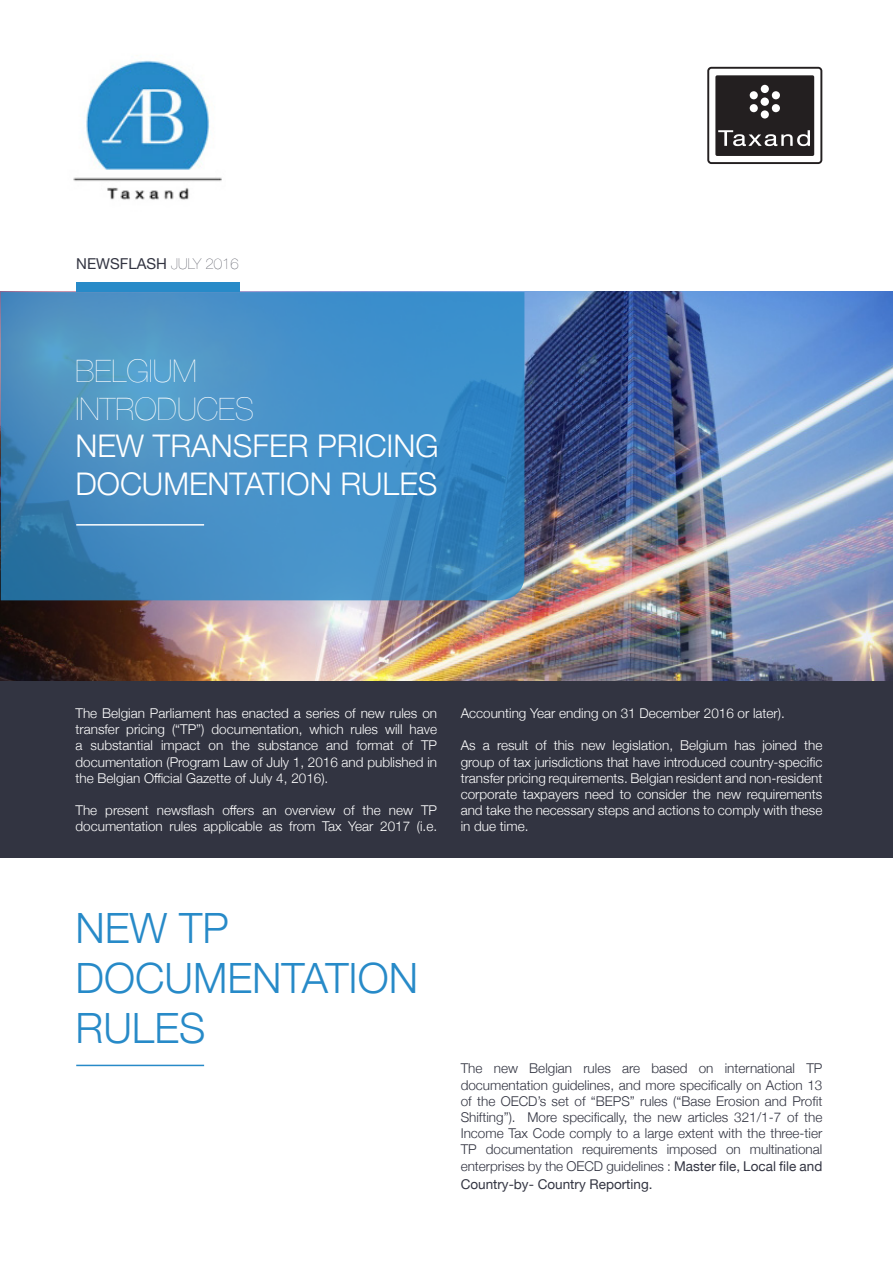
<style>
.page{position:relative;width:893px;height:1263px;background:#fff}
.page>*{position:absolute;margin:0;border:0;box-sizing:border-box;transform-origin:0 0}
.t1{font:300 41.7px/50.1px "Helvetica Neue";color:#278ac8}
.t2{font:300 31.2px/37.5px "Helvetica Neue";color:#fff}
.t3{font:15px "Helvetica Neue";color:#323441}
.t4{font:300 13.5px/16.2px "Helvetica Neue";color:#fff;text-align:justify}
.t5{font:300 13.5px/16.2px "Helvetica Neue";color:#323441;text-align:justify}
.t6{font:13.5px "Helvetica Neue";color:#323441}
.s1{font-weight:200}
.s2{font-weight:400}
</style>
<div class="page">
<img style="left:0;top:291px;width:893px;height:390px">
<svg style="left:707px;top:67px;width:115px;height:97px"></svg>
<img style="left:73px;top:55px;width:149px;height:145px">
<svg style="left:1px;top:292px;width:523px;height:308px;fill:#4691c8"></svg>
<div style="left:76px;top:282px;width:164px;height:10px;background:#278ac8"></div>
<div style="left:0;top:681px;width:893px;height:177px;background:#323441"></div>
<hr style="left:76px;top:524px;width:128px;height:2px;background:#fff">
<hr style="left:76px;top:1065px;width:128px;height:1px;background:#278ac8">
<p class="t3" style="left:76px;top:253px;width:164px">NEWSFLASH <span class="s1">JULY 2016</span></p>
<p class="t2" style="left:75px;top:350px;width:365px"><span class="s1">BELGIUM<br>INTRODUCES<br></span>NEW TRANSFER PRICING<br>DOCUMENTATION RULES</p>
<p class="t4" style="left:75px;top:704px;width:363px">The Belgian Parliament has enacted a series of new rules on transfer pricing (“TP”) documentation, which rules will have a substantial impact on the substance and format of TP documentation (Program Law of July 1, 2016 and published in the Belgian Official Gazette of July 4, 2016).</p>
<p class="t4" style="left:75px;top:801px;width:363px">The present newsflash offers an overview of the new TP documentation rules applicable as from Tax Year 2017 (i.e.</p>
<p class="t4" style="left:461px;top:704px;width:326px">Accounting Year ending on 31 December 2016 or later).</p>
<p class="t4" style="left:461px;top:736px;width:363px">As a result of this new legislation, Belgium has joined the group of tax jurisdictions that have introduced country-specific transfer pricing requirements. Belgian resident and non-resident corporate taxpayers need to consider the new requirements and take the necessary steps and actions to comply with these in due time.</p>
<p class="t1" style="left:75px;top:900px;width:344px">NEW TP<br>DOCUMENTATION<br>RULES</p>
<p class="t5" style="left:461px;top:1059px;width:363px">The new Belgian rules are based on international TP documentation guidelines, and more specifically on Action 13 of the OECD’s set of “BEPS” rules (“Base Erosion and Profit Shifting”). More specifically, the new articles 321/1-7 of the Income Tax Code comply to a large extent with the three-tier TP documentation requirements imposed on multinational enterprises by the OECD guidelines : <span class="s2">Master file, Local file and</span></p>
<p class="t6" style="left:461px;top:1174px;width:193px">Country-by- Country Reporting.</p>
</div>
